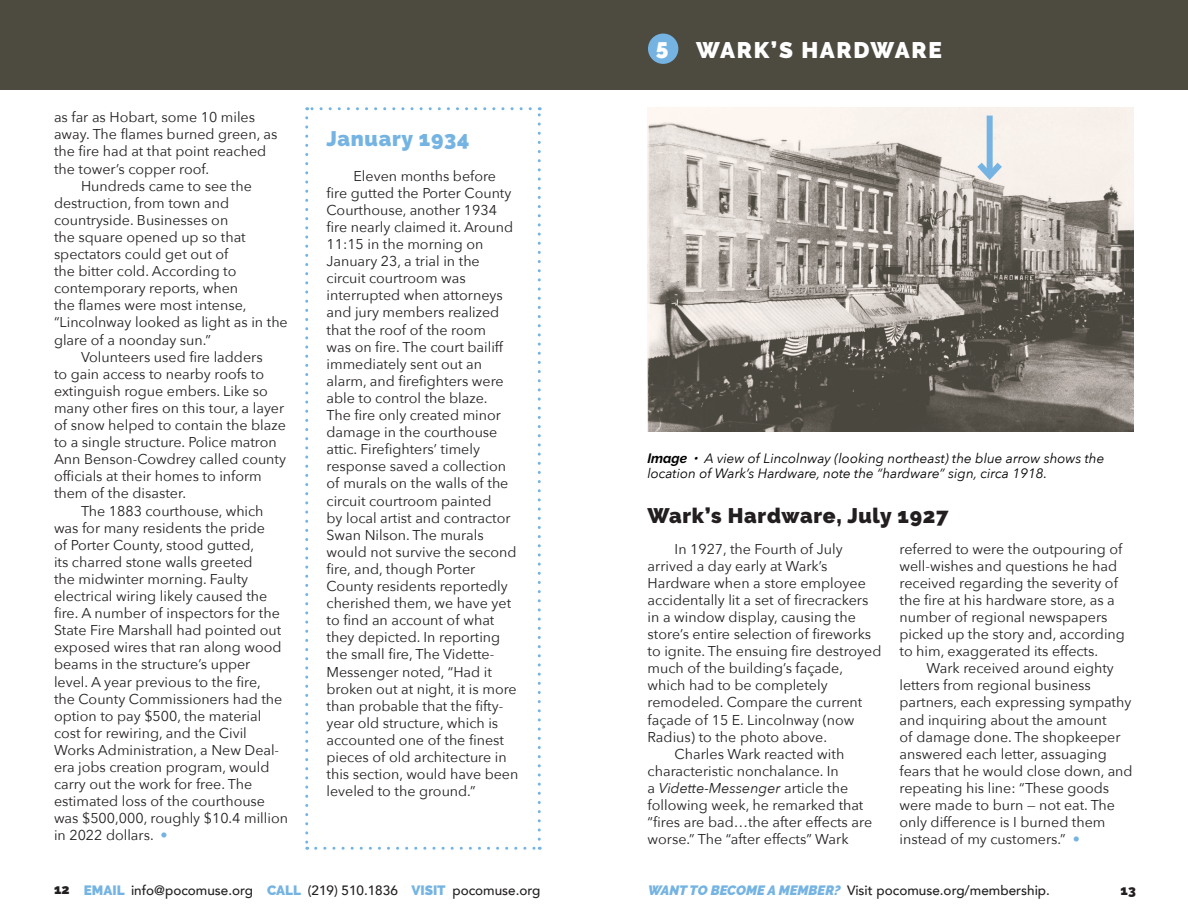
<style>
.page{position:relative;width:1188px;height:918px;background:#fff}
.page>*{position:absolute;margin:0;border:0;box-sizing:border-box;transform-origin:0 0}
.t1{font:900 22.5px "Raleway";letter-spacing:.075em;color:#fff}
.t2{font:900 21px "Raleway";letter-spacing:.035em;color:#231f20}
.t3{font:900 21px "Raleway";letter-spacing:.035em;color:#75b4e2}
.Paragraph_Style_1{font:14.25px/17.1px "Avenir Next";color:#231f20}
.t4{font:italic 13.5px/15.6px "Avenir Next";color:#000}
.t5{font:500 13.5px "Avenir";color:#231f20}
.t6{font:900 13.5px "Raleway";color:#231f20}
.s1{color:#75b4e2}
.s2{font-family:"Raleway";font-weight:700}
.s3{font-style:italic}
.s4{font-family:"Raleway";font-weight:900}
.s5{font-family:"Raleway";font-weight:900;color:#75b4e2}
.s6{font-family:"Raleway";font-weight:900;font-style:italic;color:#75b4e2}
</style>
<div class="page">
<div style="left:0;top:0;width:594px;height:90px;background:#4d4a40"></div>
<div style="left:594px;top:0;width:594px;height:90px;background:#4d4a40"></div>
<div style="left:648px;top:34px;width:30px;height:30px;background:#75b4e2;border-radius:50%"></div>
<img style="left:648px;top:107px;width:486px;height:324px">
<div style="left:987px;top:116px;width:6px;height:60px;background:#75b4e2"></div>
<svg style="left:971px;top:156px;width:37px;height:28px"></svg>
<svg style="left:305px;top:118px;width:3px;height:732px"></svg>
<svg style="left:316px;top:847px;width:224px;height:3px"></svg>
<svg style="left:538px;top:107px;width:3px;height:732px"></svg>
<svg style="left:307px;top:107px;width:223px;height:3px"></svg>
<p class="Paragraph_Style_1" style="left:54px;top:108px;width:225px">as far as Hobart, some 10 miles away. The flames burned green, as the fire had at that point reached the tower’s copper roof.</p>
<p class="Paragraph_Style_1" style="left:54px;top:177px;width:235px;text-indent:27px">Hundreds came to see the destruction, from town and countryside. Businesses on<br>the square opened up so that spectators could get out of<br>the bitter cold. According to contemporary reports, when<br>the flames were most intense, “Lincolnway looked as light as in the glare of a noonday sun.”</p>
<p class="Paragraph_Style_1" style="left:54px;top:348px;width:234px;text-indent:27px">Volunteers used fire ladders<br>to gain access to nearby roofs to extinguish rogue embers. Like so many other fires on this tour, a layer of snow helped to contain the blaze to a single structure. Police matron<br>Ann Benson-Cowdrey called county officials at their homes to inform them of the disaster.</p>
<p class="Paragraph_Style_1" style="left:54px;top:501px;width:236px;text-indent:27px">The 1883 courthouse, which was for many residents the pride<br>of Porter County, stood gutted,<br>its charred stone walls greeted<br>the midwinter morning. Faulty electrical wiring likely caused the fire. A number of inspectors for the<br>State Fire Marshall had pointed out exposed wires that ran along wood beams in the structure’s upper level. A year previous to the fire,<br>the County Commissioners had the option to pay $500, the material cost for rewiring, and the Civil<br>Works Administration, a New Deal&shy;era jobs creation program, would carry out the work for free. The estimated loss of the courthouse was $500,000, roughly $10.4 million in 2022 dollars. <span class="s1">•</span></p>
<p class="t3" style="left:327px;top:127px;width:144px">January 1934</p>
<p class="Paragraph_Style_1" style="left:327px;top:167px;width:193px;text-indent:27px">Eleven months before fire gutted the Porter County<br>Courthouse, another 1934 fire nearly claimed it. Around<br>11:15 in the morning on<br>January 23, a trial in the circuit courtroom was interrupted when attorneys and jury members realized that the roof of the room<br>was on fire. The court bailiff immediately sent out an alarm, and firefighters were able to control the blaze.<br>The fire only created minor damage in the courthouse attic. Firefighters’ timely response saved a collection of murals on the walls of the circuit courtroom painted<br>by local artist and contractor<br>Swan Nilson. The murals would not survive the second fire, and, though Porter<br>County residents reportedly cherished them, we have yet to find an account of what they depicted. In reporting the small fire, The Vidette-<br>Messenger noted, “Had it broken out at night, it is more than probable that the fifty&shy;year old structure, which is accounted one of the finest pieces of old architecture in this section, would have been leveled to the ground.”</p>
<p class="t1" style="left:656px;top:34px;width:14px">5</p>
<p class="t1" style="left:696px;top:37px;width:247px">WARK’S HARDWARE</p>
<p class="t4" style="left:647px;top:450px;width:459px"><span class="s2">Image •</span> A view of Lincolnway (looking northeast) the blue arrow shows the location of Wark’s Hardware, note the “hardware” sign, circa 1918.</p>
<p class="t2" style="left:647px;top:503px;width:303px">Wark’s Hardware, July 1927</p>
<p class="Paragraph_Style_1" style="left:648px;top:539px;width:235px;text-indent:27px">In 1927, the Fourth of July arrived a day early at Wark’s<br>Hardware when a store employee accidentally lit a set of firecrackers in a window display, causing the store’s entire selection of fireworks to ignite. The ensuing fire destroyed much of the building’s façade, which had to be completely remodeled. Compare the current façade of 15 E. Lincolnway (now<br>Radius) to the photo above.</p>
<p class="Paragraph_Style_1" style="left:648px;top:745px;width:226px;text-indent:27px">Charles Wark reacted with characteristic nonchalance. In<br>a <span class="s3">Vidette-Messenger</span> article the following week, he remarked that “fires are bad…the after effects are worse.” The “after effects” Wark</p>
<p class="Paragraph_Style_1" style="left:900px;top:539px;width:227px">referred to were the outpouring of well-wishes and questions he had received regarding the severity of the fire at his hardware store, as a number of regional newspapers picked up the story and, according to him, exaggerated its effects.</p>
<p class="Paragraph_Style_1" style="left:900px;top:659px;width:235px;text-indent:27px">Wark received around eighty letters from regional business partners, each expressing sympathy and inquiring about the amount<br>of damage done. The shopkeeper answered each letter, assuaging fears that he would close down, and repeating his line: “These goods were made to burn — not eat. The only difference is I burned them instead of my customers.” <span class="s1">•</span></p>
<p class="t5" style="left:54px;top:878px;width:488px"><span class="s4">12</span> <span class="s5">EMAIL</span> info@pocomuse.org <span class="s5">CALL</span> (219) 510.1836 <span class="s5">VISIT</span> pocomuse.org</p>
<p class="t5" style="left:648px;top:878px;width:403px"><span class="s6">WANT TO BECOME A MEMBER?</span> Visit pocomuse.org/membership.</p>
<p class="t6" style="left:1121px;top:882px;width:17px">13</p>
</div>
